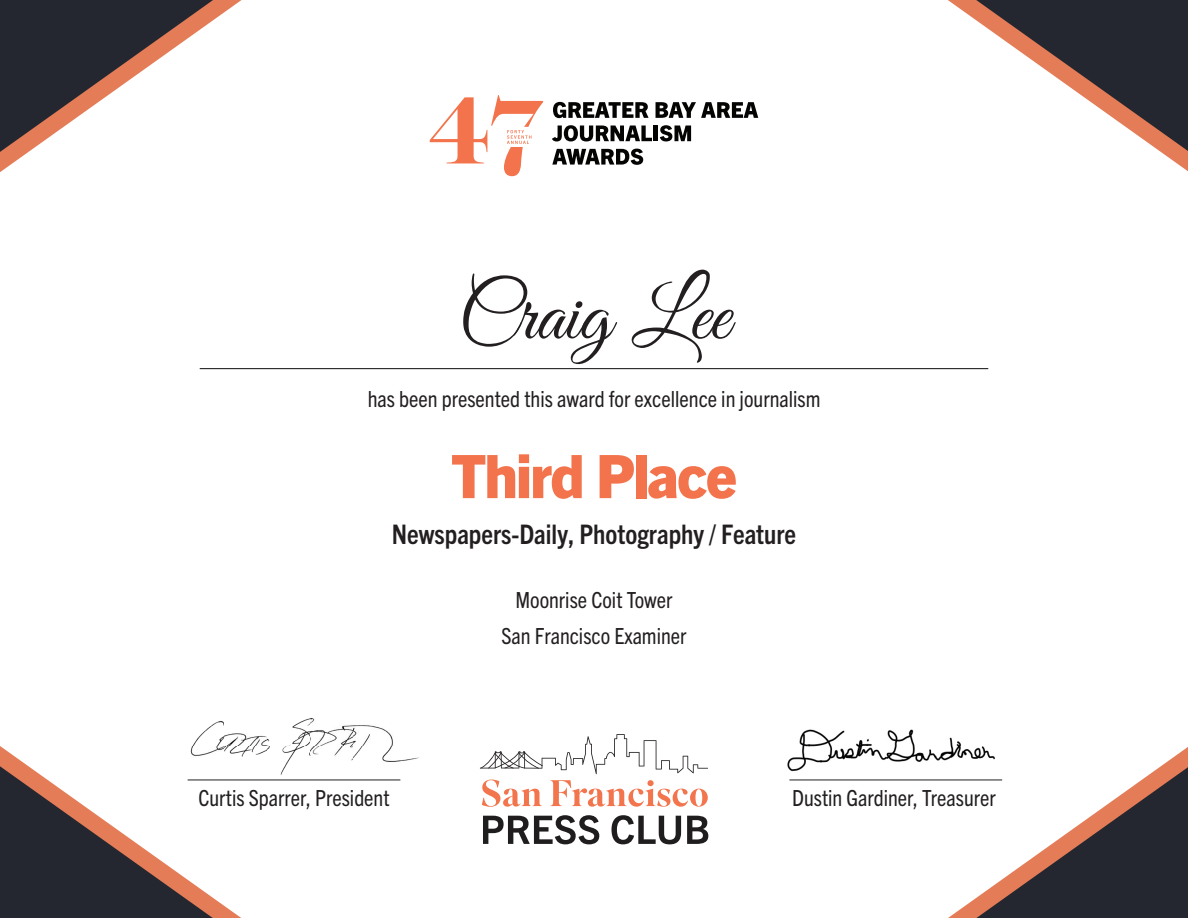
<style>
.page{position:relative;width:1188px;height:918px;background:#fff}
.page>*{position:absolute;margin:0;border:0;box-sizing:border-box;transform-origin:0 0}
.t1{font:81px "Great Vibes";color:#231f20}
.t2{font:800 60px "Trade Gothic Next LT Pro";letter-spacing:-.03em;color:#f3744c}
.t3{font:700 condensed 27px "Trade Gothic Next";color:#231f20}
.t4{font:condensed 22.5px/36px "Trade Gothic Next";color:#231f20;text-align:center}
</style>
<div class="page">
<img style="left:787px;top:729px;width:197px;height:43px">
<img style="left:192px;top:718px;width:227px;height:63px">
<hr style="left:188px;top:780px;width:212px;height:1px;background:#231f20">
<hr style="left:789px;top:780px;width:213px;height:1px;background:#231f20">
<svg style="left:553px;top:102px;width:96px;height:16px"></svg>
<svg style="left:656px;top:102px;width:102px;height:16px"></svg>
<svg style="left:552px;top:125px;width:100px;height:16px"></svg>
<hr style="left:654px;top:126px;width:4px;height:15px;background:#040503">
<svg style="left:660px;top:125px;width:31px;height:16px"></svg>
<svg style="left:552px;top:149px;width:91px;height:16px"></svg>
<svg style="left:430px;top:95px;width:113px;height:81px"></svg>
<svg style="left:948px;top:747px;width:240px;height:171px"></svg>
<svg style="left:0;top:0;width:242px;height:172px"></svg>
<svg style="left:0;top:746px;width:241px;height:172px"></svg>
<svg style="left:948px;top:0;width:240px;height:171px"></svg>
<svg style="left:480px;top:734px;width:228px;height:40px"></svg>
<svg style="left:483px;top:815px;width:116px;height:29px"></svg>
<svg style="left:612px;top:815px;width:69px;height:29px"></svg>
<svg style="left:687px;top:816px;width:21px;height:28px"></svg>
<svg style="left:482px;top:780px;width:60px;height:27px"></svg>
<svg style="left:550px;top:780px;width:158px;height:27px"></svg>
<hr style="left:200px;top:368px;width:788px;height:1px;background:#0b0c0b">
<h1 class="t1" style="left:458px;top:270px;width:273px">Craig Lee</h1>
<p class="t4" style="left:368px;top:381px;width:454px">has been presented this award for excellence in journalism</p>
<h2 class="t2" style="left:451px;top:435px;width:287px">Third Place</h2>
<p class="t3" style="left:392px;top:518px;width:406px">Newspapers-Daily, Photography / Feature</p>
<p class="t4" style="left:502px;top:582px;width:187px">Moonrise Coit Tower<br>San Francisco Examiner</p>
<p class="t4" style="left:198px;top:779px;width:193px">Curtis Sparrer, President</p>
<p class="t4" style="left:792px;top:779px;width:205px">Dustin Gardiner, Treasurer</p>
</div>
